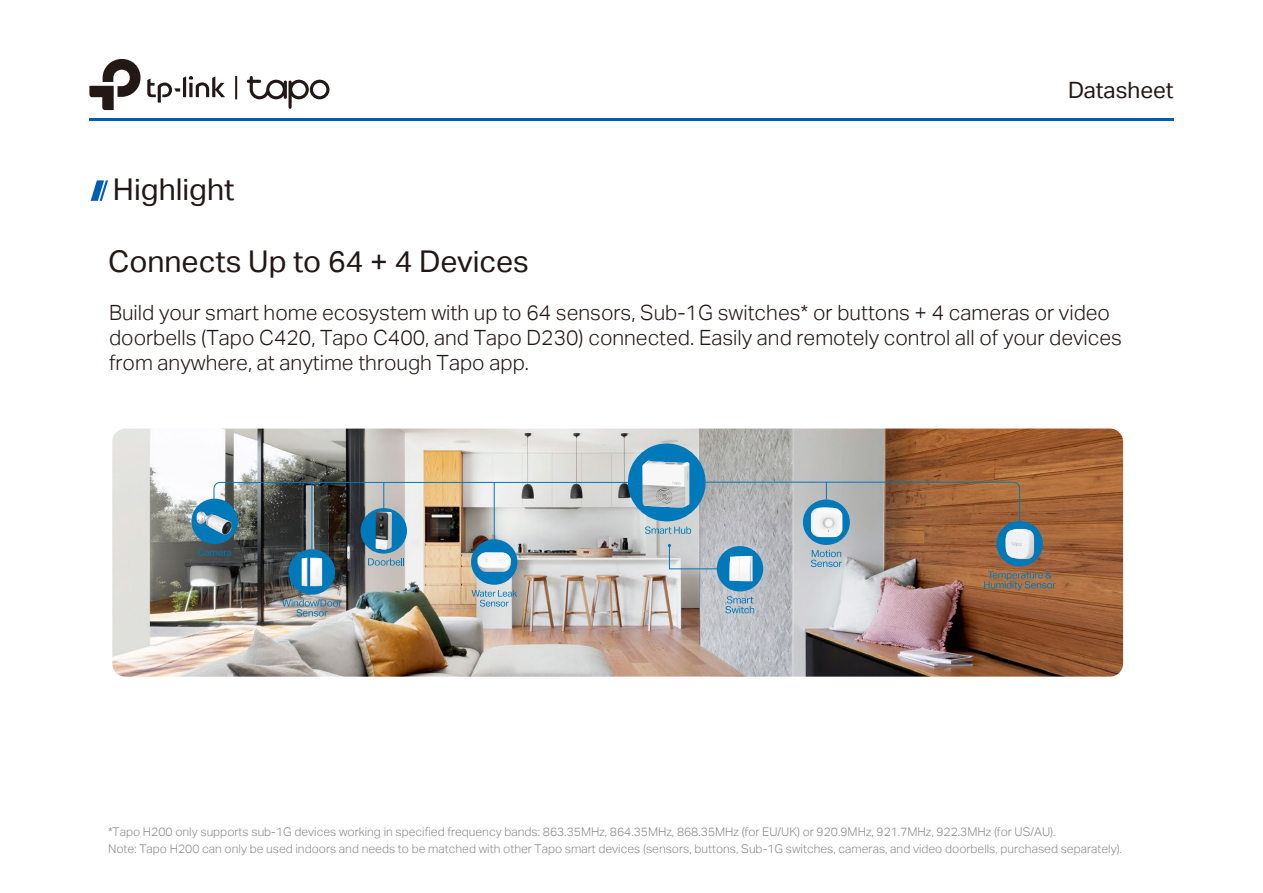
<style>
.page{position:relative;width:1263px;height:893px;background:#fff}
.page>*{position:absolute;margin:0;border:0;box-sizing:border-box;transform-origin:0 0}
.t1{font:30px "TP Link Aktiv Regular";color:#221815}
.t2{font:22.5px "TP Link Aktiv Regular";color:#221815}
.t3{font:21px/25.2px "TP Link Aktiv Light";color:#211714}
.t4{font:12px/16.8px "TP Link Aktiv Light";color:#8a8a8a}
</style>
<div class="page">
<svg style="left:91px;top:180px;width:17px;height:21px"></svg>
<hr style="left:89px;top:119px;width:1085px;height:2px;background:#005eb0">
<hr style="left:235px;top:76px;width:2px;height:23px;background:#221815">
<svg style="left:147px;top:76px;width:78px;height:27px"></svg>
<svg style="left:89px;top:59px;width:52px;height:51px"></svg>
<svg style="left:247px;top:76px;width:82px;height:33px"></svg>
<img style="left:112px;top:429px;width:1011px;height:248px">
<svg style="left:282px;top:599px;width:60px;height:18px"></svg>
<svg style="left:725px;top:596px;width:29px;height:17px"></svg>
<svg style="left:811px;top:550px;width:31px;height:17px"></svg>
<svg style="left:984px;top:571px;width:72px;height:19px"></svg>
<svg style="left:471px;top:590px;width:46px;height:17px"></svg>
<svg style="left:198px;top:549px;width:33px;height:7px"></svg>
<svg style="left:368px;top:558px;width:36px;height:8px"></svg>
<svg style="left:213px;top:482px;width:416px;height:33px;background:#9a9a96"></svg>
<hr style="left:494px;top:482px;width:1px;height:58px;background:#0079ba">
<hr style="left:312px;top:482px;width:1px;height:68px;background:#0079ba">
<svg style="left:668px;top:544px;width:71px;height:25px"></svg>
<div style="left:996px;top:521px;width:47px;height:45px;background:#0079ba;border-radius:50%"></div>
<img style="left:1003px;top:527px;width:33px;height:34px">
<svg style="left:803px;top:499px;width:47px;height:46px"></svg>
<img style="left:811px;top:534px;width:31px;height:3px">
<div style="left:717px;top:546px;width:46px;height:45px;background:#0079ba;border-radius:50%"></div>
<img style="left:729px;top:556px;width:23px;height:25px">
<div style="left:628px;top:443px;width:78px;height:78px;background:#0079ba;border-radius:50%"></div>
<img style="left:642px;top:460px;width:47px;height:46px">
<svg style="left:645px;top:482px;width:375px;height:52px;background:#9e968f"></svg>
<div style="left:361px;top:508px;width:46px;height:46px;background:#0079ba;border-radius:50%"></div>
<img style="left:376px;top:512px;width:16px;height:38px">
<div style="left:471px;top:539px;width:46px;height:46px;background:#0079ba;border-radius:50%"></div>
<img style="left:477px;top:552px;width:34px;height:20px">
<div style="left:289px;top:549px;width:46px;height:46px;background:#0079ba;border-radius:50%"></div>
<img style="left:302px;top:558px;width:20px;height:28px">
<div style="left:191px;top:499px;width:47px;height:45px;background:#0079ba;border-radius:50%"></div>
<img style="left:197px;top:512px;width:34px;height:22px">
<h1 class="t1" style="left:113px;top:172px;width:123px">Highlight</h1>
<h1 class="t1" style="left:108px;top:244px;width:422px">Connects Up to 64 + 4 Devices</h1>
<h2 class="t2" style="left:1068px;top:77px;width:107px">Datasheet</h2>
<p class="t3" style="left:109px;top:300px;width:1014px">Build your smart home ecosystem with up to 64 sensors, Sub-1G switches* or buttons + 4 cameras or video doorbells (Tapo C420, Tapo C400, and Tapo D230) connected. Easily and remotely control all of your devices from anywhere, at anytime through Tapo app.</p>
<p class="t4" style="left:108px;top:823px;width:1015px">*Tapo H200 only supports sub-1G devices working in specified frequency bands: 863.35MHz, 864.35MHz, 868.35MHz (for EU/UK) or 920.9MHz, 921.7MHz, 922.3MHz (for US/AU).<br>Note: Tapo H200 can only be used indoors and needs to be matched with other Tapo smart devices (sensors, buttons, Sub-1G switches, cameras, and video doorbells, purchased separately).</p>
</div>
